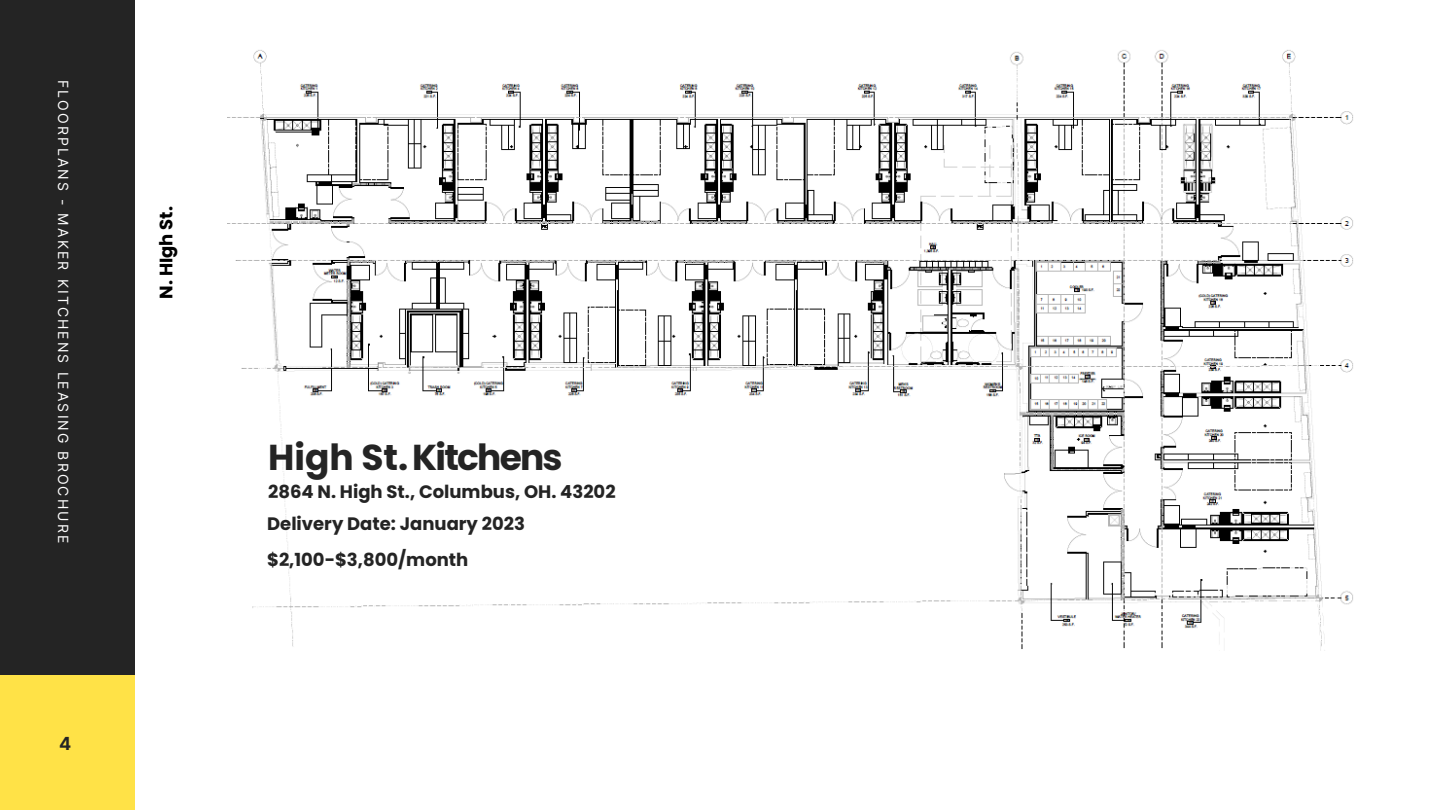
<style>
.page{position:relative;width:1440px;height:810px;background:#fff}
.page>*{position:absolute;margin:0;border:0;box-sizing:border-box;transform-origin:0 0}
.t1{font:700 36px "Poppins";letter-spacing:-.05em;color:#242424}
.t2{font:700 18px/32.4px "Poppins";color:#242424}
.t3{font:700 18px "Poppins";color:#000}
.t4{font:700 18px "Inter";color:#242424}
.t5{font:14px "Inter";letter-spacing:.15em;color:#fff}
</style>
<div class="page">
<div style="left:0;top:0;width:135px;height:810px;background:#242424"></div>
<div style="left:0;top:675px;width:135px;height:135px;background:#ffe247"></div>
<img style="left:228px;top:50px;width:1125px;height:601px">
<p class="t5" style="left:72px;top:80px;width:465px;rotate:90deg">FLOORPLANS - MAKER KITCHENS LEASING BROCHURE</p>
<p class="t4" style="left:59px;top:733px;width:14px">4</p>
<p class="t3" style="left:156px;top:299px;width:94px;rotate:-90deg">N. HIgh St.</p>
<h1 class="t1" style="left:268px;top:437px;width:296px">High St. Kitchens</h1>
<p class="t2" style="left:267px;top:476px;width:350px">2864 N. High St., Columbus, OH. 43202<br>Delivery Date: January 2023</p>
<p class="t2" style="left:267px;top:544px;width:203px">$2,100-$3,800/month</p>
</div>
